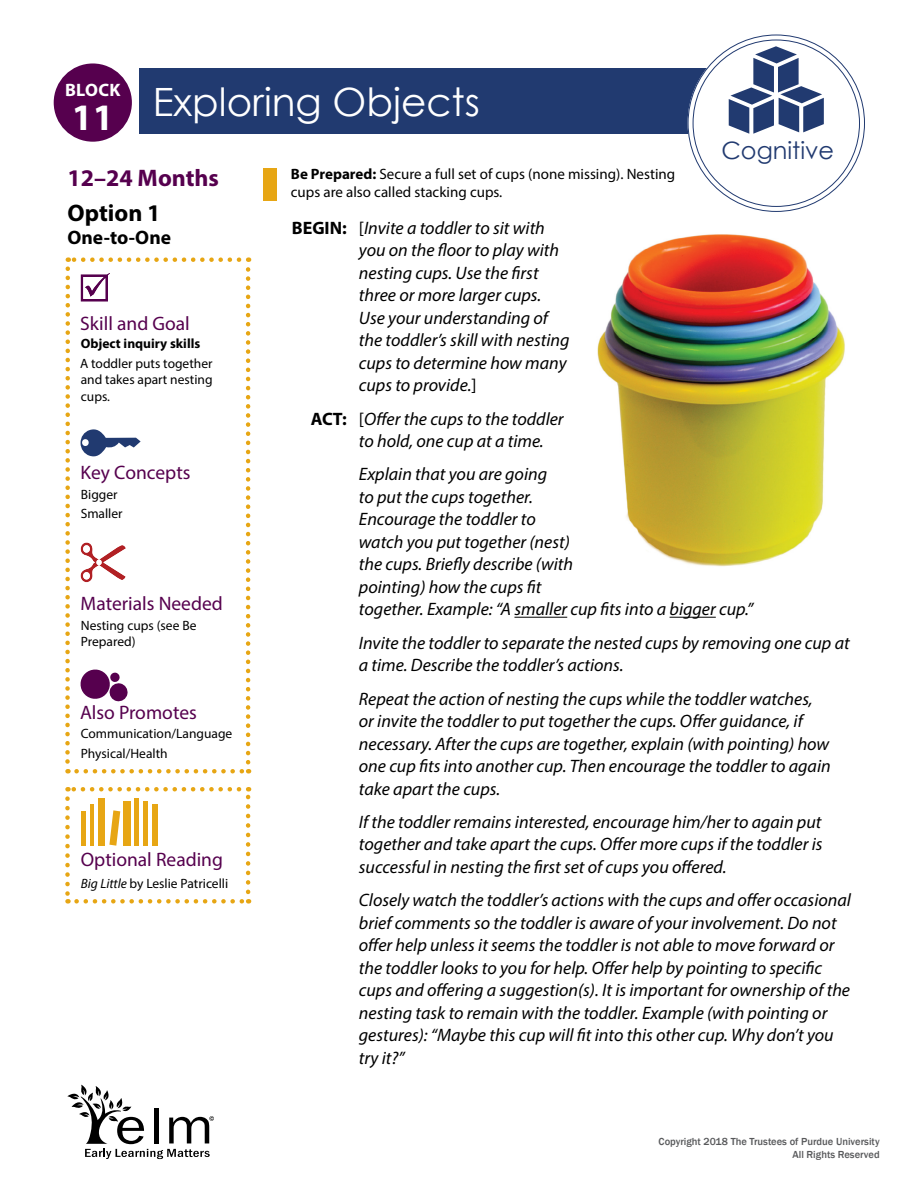
<style>
.page{position:relative;width:918px;height:1188px;background:#fff}
.page>*{position:absolute;margin:0;border:0;box-sizing:border-box;transform-origin:0 0}
._1-02_Lesson_Title{font:39px "Century Gothic";color:#fff}
._1-10_Block_Day{font:700 37.5px "Myriad Pro";color:#fff}
._1-07_I-T_Age{font:700 24px "Myriad Pro";color:#56004e}
._1-01_Domain_Lg_Math{font:24px "Century Gothic";color:#213a70}
._1-11_I-T_Option_Sub{font:700 24px "Myriad Pro";color:#000}
._2-01_Sidebar_Subhea{font:19.5px "Myriad Pro";color:#56004e}
._1-08_Group_Size{font:700 19.5px "Myriad Pro";color:#000}
._3-03_Lesson_Body_GR{font:italic 18px/22.5px "Myriad Pro";color:#000}
._3-04_Lesson_Body_Bo{font:italic 18px/22.5px "Myriad Pro";color:#000}
._1-09_I-T_Block{font:700 18px "Myriad Pro";letter-spacing:.02em;color:#fff}
._3-IT_MISC_Be_Prepar{font:15px/18px "Myriad Pro";color:#000}
._2-05_I-T_Sidebar_Bo{font:13.5px/16.5px "Myriad Pro";color:#000;text-align:justify}
._2-07_Shared_Reading{font:13.5px "Myriad Pro";color:#000}
._2-02a_Skill{font:700 13.5px "Myriad Pro";color:#000}
._2-08_I-T_Key_Concep{font:13.5px "Myriad Pro";color:#000}
.t1{font:500 10.5px/12.6px "Franklin Gothic";color:#58595b;text-align:right}
.s1{font-style:italic}
.s2{font-weight:700}
.s3{font-weight:700;font-style:normal}
.s4{font-style:normal}
</style>
<div class="page">
<div style="left:140px;top:68px;width:571px;height:66px;background:#213a70"></div>
<div style="left:54px;top:63px;width:78px;height:79px;background:#56004e;border-radius:50%"></div>
<div style="left:691px;top:37px;width:171px;height:172px;background:#fff;border-radius:50%"></div>
<div style="left:688px;top:34px;width:177px;height:178px;border:6px solid #fff;border-radius:50%"></div>
<svg style="left:729px;top:46px;width:95px;height:88px"></svg>
<svg style="left:81px;top:273px;width:29px;height:29px"></svg>
<svg style="left:81px;top:429px;width:60px;height:27px"></svg>
<svg style="left:81px;top:542px;width:45px;height:40px"></svg>
<svg style="left:81px;top:670px;width:47px;height:31px"></svg>
<svg style="left:77px;top:769px;width:172px;height:5px"></svg>
<svg style="left:246px;top:257px;width:4px;height:505px"></svg>
<svg style="left:68px;top:257px;width:171px;height:5px"></svg>
<svg style="left:65px;top:269px;width:5px;height:505px"></svg>
<div style="left:81px;top:811px;width:5px;height:35px;background:#e7a614"></div>
<hr style="left:90px;top:804px;width:3px;height:42px;background:#e7a614">
<hr style="left:135px;top:798px;width:4px;height:48px;background:#e7a614">
<div style="left:98px;top:798px;width:6px;height:48px;background:#e7a614"></div>
<svg style="left:109px;top:810px;width:11px;height:36px"></svg>
<div style="left:152px;top:804px;width:6px;height:42px;background:#e7a614"></div>
<hr style="left:144px;top:801px;width:4px;height:45px;background:#e7a614">
<div style="left:123px;top:801px;width:7px;height:45px;background:#e7a614"></div>
<svg style="left:65px;top:799px;width:5px;height:105px"></svg>
<svg style="left:77px;top:899px;width:172px;height:5px"></svg>
<svg style="left:246px;top:787px;width:4px;height:105px"></svg>
<svg style="left:67px;top:787px;width:172px;height:5px"></svg>
<div style="left:264px;top:168px;width:13px;height:33px;background:#e7a614"></div>
<img style="left:597px;top:234px;width:248px;height:333px">
<hr style="left:514px;top:617px;width:53px;height:1px;background:#000">
<hr style="left:670px;top:617px;width:46px;height:1px;background:#000">
<svg style="left:68px;top:1085px;width:146px;height:74px"></svg>
<p class="_1-09_I-T_Block" style="left:65px;top:78px;width:57px">BLOCK</p>
<p class="_1-10_Block_Day" style="left:72px;top:93px;width:43px">11</p>
<h1 class="_1-02_Lesson_Title" style="left:153px;top:75px;width:329px">Exploring Objects</h1>
<h1 class="_1-01_Domain_Lg_Math" style="left:721px;top:133px;width:114px">Cognitive</h1>
<h1 class="_1-07_I-T_Age" style="left:68px;top:162px;width:153px">12–24 Months</h1>
<p class="_1-11_I-T_Option_Sub" style="left:68px;top:198px;width:95px">Option 1</p>
<h2 class="_1-08_Group_Size" style="left:68px;top:225px;width:105px">One-to-One</h2>
<p class="_2-01_Sidebar_Subhea" style="left:80px;top:311px;width:111px">Skill and Goal</p>
<p class="_2-02a_Skill" style="left:81px;top:335px;width:121px">Object inquiry skills</p>
<p class="_2-05_I-T_Sidebar_Bo" style="left:80px;top:355px;width:134px">A toddler puts together and takes apart nesting cups.</p>
<p class="_2-01_Sidebar_Subhea" style="left:81px;top:460px;width:111px">Key Concepts</p>
<p class="_2-08_I-T_Key_Concep" style="left:81px;top:486px;width:38px">Bigger</p>
<p class="_2-08_I-T_Key_Concep" style="left:81px;top:506px;width:43px">Smaller</p>
<p class="_2-01_Sidebar_Subhea" style="left:81px;top:592px;width:144px">Materials Needed</p>
<p class="_2-05_I-T_Sidebar_Bo" style="left:81px;top:617px;width:117px">Nesting cups (see Be<br>Prepared)</p>
<p class="_2-01_Sidebar_Subhea" style="left:80px;top:700px;width:118px">Also Promotes</p>
<p class="_2-05_I-T_Sidebar_Bo" style="left:81px;top:725px;width:153px">Communication/Language</p>
<p class="_2-05_I-T_Sidebar_Bo" style="left:81px;top:745px;width:88px">Physical/Health</p>
<p class="_2-01_Sidebar_Subhea" style="left:81px;top:848px;width:144px">Optional Reading</p>
<p class="_2-07_Shared_Reading" style="left:81px;top:875px;width:149px"><span class="s1">Big Little</span> by Leslie Patricelli</p>
<p class="_3-IT_MISC_Be_Prepar" style="left:291px;top:165px;width:386px"><span class="s2">Be Prepared:</span> Secure a full set of cups (none missing). Nesting cups are also called stacking cups.</p>
<p class="_3-04_Lesson_Body_Bo" style="left:359px;top:216px;width:212px;text-indent:-67px"><span class="s3">BEGIN:</span> <span class="s4">[</span>Invite a toddler to sit with you on the floor to play with nesting cups. Use the first three or more larger cups.<br>Use your understanding of the toddler’s skill with nesting cups to determine how many cups to provide.<span class="s4">]</span></p>
<p class="_3-04_Lesson_Body_Bo" style="left:359px;top:407px;width:206px;text-indent:-48px"><span class="s3">ACT:</span> <span class="s4">[</span>Offer the cups to the toddler to hold, one cup at a time.</p>
<p class="_3-03_Lesson_Body_GR" style="left:359px;top:463px;width:396px">Explain that you are going<br>to put the cups together.<br>Encourage the toddler to<br>watch you put together (nest)<br>the cups. Briefly describe (with<br>pointing) how the cups fit<br>together. Example: “A smaller cup fits into a bigger cup.”</p>
<p class="_3-03_Lesson_Body_GR" style="left:359px;top:631px;width:492px">Invite the toddler to separate the nested cups by removing one cup at a time. Describe the toddler’s actions.</p>
<p class="_3-03_Lesson_Body_GR" style="left:359px;top:687px;width:473px">Repeat the action of nesting the cups while the toddler watches, or invite the toddler to put together the cups. Offer guidance, if necessary. After the cups are together, explain (with pointing) how one cup fits into another cup. Then encourage the toddler to again take apart the cups.</p>
<p class="_3-03_Lesson_Body_GR" style="left:359px;top:810px;width:465px;text-align:justify">If the toddler remains interested, encourage him/her to again put together and take apart the cups. Offer more cups if the toddler is successful in nesting the first set of cups you offered.</p>
<p class="_3-03_Lesson_Body_GR" style="left:359px;top:889px;width:494px">Closely watch the toddler’s actions with the cups and offer occasional brief comments so the toddler is aware of your involvement. Do not offer help unless it seems the toddler is not able to move forward or the toddler looks to you for help. Offer help by pointing to specific cups and offering a suggestion(s). It is important for ownership of the nesting task to remain with the toddler. Example (with pointing or gestures): “Maybe this cup will fit into this other cup. Why don’t you try it?”</p>
<p class="t1" style="left:659px;top:1136px;width:223px">Copyright 2018 The Trustees of Purdue University<br>All Rights Reserved</p>
</div>
